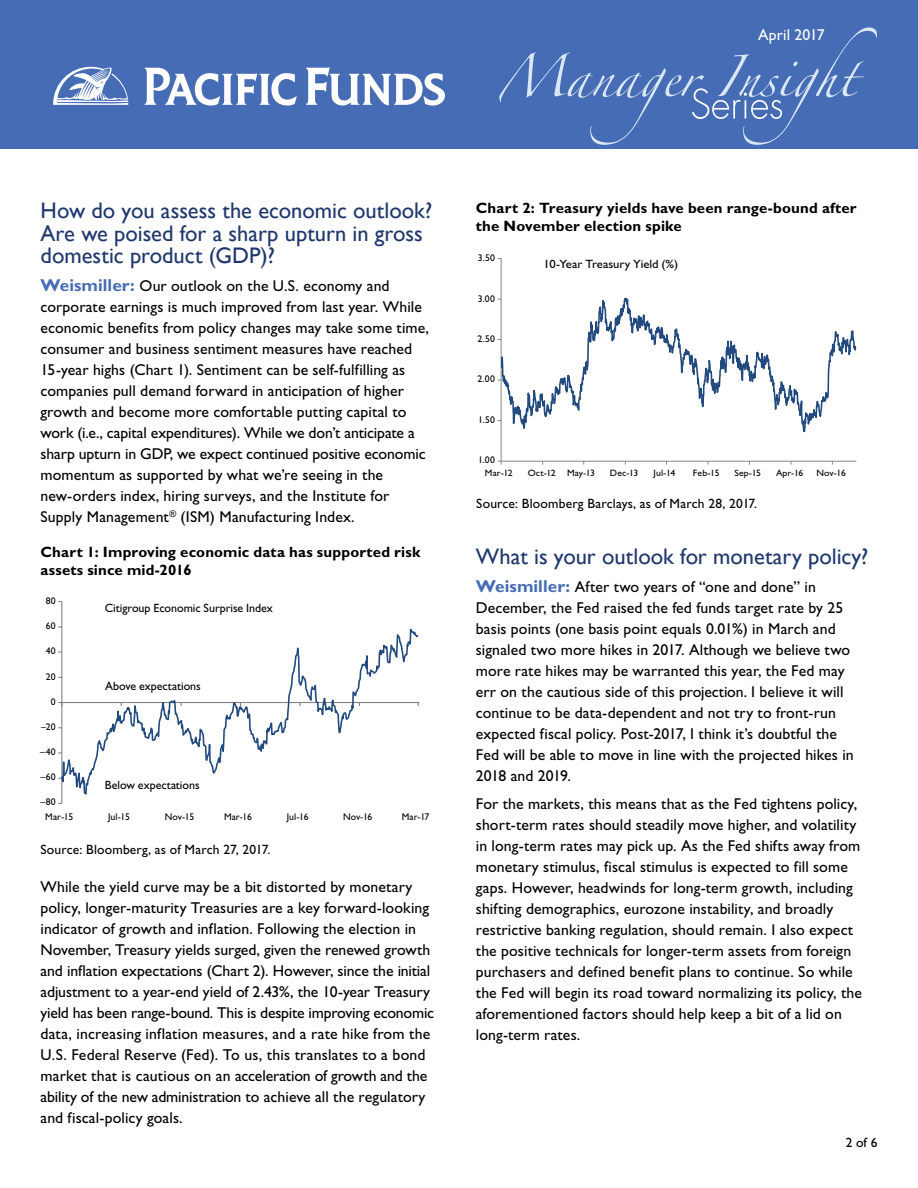
<style>
.page{position:relative;width:918px;height:1188px;background:#fff}
.page>*{position:absolute;margin:0;border:0;box-sizing:border-box;transform-origin:0 0}
.Subhead{font:22.5px/22.5px "Gill Sans";color:#1f376c}
.Text{font:15.75px/21px "Gill Sans Std";letter-spacing:.005em;color:#000}
.t1{font:15.75px "Gill Sans Std";letter-spacing:.005em;color:#fff}
.Chart_Headers{font:700 15px/18px "Gill Sans Std";letter-spacing:.01em;color:#000}
.Disclosure{font:13.5px "Gill Sans Std";letter-spacing:.01em;color:#000}
.t2{font:12px "Gill Sans Std";letter-spacing:-.005em;color:#010101}
.t3{font:12px "Gill Sans Std";letter-spacing:-.005em;color:#010101;scale:1.06 1}
.t4{font:9.75px/14.4px "Gill Sans Std";letter-spacing:.005em;color:#010101}
.t5{font:9.3px "Gill Sans Std";color:#010101;scale:1.06 1}
.s1{font-weight:700;font-size:17.25px;color:#456cb4}
</style>
<div class="page">
<div style="left:0;top:0;width:918px;height:149px;background:#456cb4"></div>
<svg style="left:499px;top:27px;width:378px;height:118px"></svg>
<svg style="left:53px;top:67px;width:75px;height:38px"></svg>
<svg style="left:145px;top:68px;width:152px;height:38px"></svg>
<svg style="left:306px;top:67px;width:139px;height:39px"></svg>
<hr style="left:61px;top:602px;width:1px;height:201px;background:#808080">
<svg style="left:58px;top:613px;width:362px;height:191px"></svg>
<svg style="left:498px;top:258px;width:359px;height:207px"></svg>
<p class="t1" style="left:758px;top:26px;width:68px">April 2017</p>
<p class="Subhead" style="left:40px;top:199px;width:393px">How do you assess the economic outlook?<br>Are we poised for a sharp upturn in gross domestic product (GDP)?</p>
<p class="Text" style="left:40px;top:275px;width:390px"><span class="s1">Weismiller:</span> Our outlook on the U.S. economy and corporate earnings is much improved from last year. While economic benefits from policy changes may take some time, consumer and business sentiment measures have reached 15-year highs (Chart 1). Sentiment can be self-fulfilling as companies pull demand forward in anticipation of higher growth and become more comfortable putting capital to work (i.e., capital expenditures). While we don’t anticipate a sharp upturn in GDP, we expect continued positive economic momentum as supported by what we’re seeing in the new-orders index, hiring surveys, and the Institute for Supply Management<sup>®</sup> (ISM) Manufacturing Index.</p>
<p class="Chart_Headers" style="left:40px;top:543px;width:381px">Chart 1: Improving economic data has supported risk assets since mid-2016</p>
<p class="t4" style="left:46px;top:594px;width:12px">80</p>
<p class="t4" style="left:46px;top:619px;width:11px">60</p>
<p class="t4" style="left:46px;top:644px;width:11px">40</p>
<p class="t4" style="left:46px;top:669px;width:11px">20</p>
<p class="t4" style="left:51px;top:694px;width:6px">0</p>
<p class="t4" style="left:41px;top:719px;width:16px">–20</p>
<p class="t4" style="left:40px;top:745px;width:17px">–40</p>
<p class="t4" style="left:40px;top:770px;width:17px">–60</p>
<p class="t4" style="left:45px;top:795px;width:29px;text-indent:-5px">–80<br>Mar-15</p>
<p class="t2" style="left:105px;top:601px;width:170px">Citigroup Economic Surprise Index</p>
<p class="t2" style="left:105px;top:680px;width:97px">Above expectations</p>
<p class="t2" style="left:105px;top:778px;width:96px">Below expectations</p>
<p class="t4" style="left:108px;top:809px;width:23px">Jul-15</p>
<p class="t4" style="left:165px;top:809px;width:31px">Nov-15</p>
<p class="t4" style="left:224px;top:809px;width:29px">Mar-16</p>
<p class="t4" style="left:287px;top:809px;width:23px">Jul-16</p>
<p class="t4" style="left:343px;top:809px;width:31px">Nov-16</p>
<p class="t4" style="left:402px;top:809px;width:29px">Mar-17</p>
<p class="Disclosure" style="left:40px;top:841px;width:232px">Source: Bloomberg, as of March 27, 2017.</p>
<p class="Text" style="left:40px;top:877px;width:395px">While the yield curve may be a bit distorted by monetary policy, longer-maturity Treasuries are a key forward-looking indicator of growth and inflation. Following the election in November, Treasury yields surged, given the renewed growth and inflation expectations (Chart 2). However, since the initial adjustment to a year-end yield of 2.43%, the 10-year Treasury yield has been range-bound. This is despite improving economic data, increasing inflation measures, and a rate hike from the U.S. Federal Reserve (Fed). To us, this translates to a bond market that is cautious on an acceleration of growth and the ability of the new administration to achieve all the regulatory and fiscal-policy goals.</p>
<p class="Chart_Headers" style="left:476px;top:199px;width:382px">Chart 2: Treasury yields have been range-bound after the November election spike</p>
<p class="t4" style="left:478px;top:251px;width:19px">3.50</p>
<p class="t4" style="left:478px;top:291px;width:19px">3.00</p>
<p class="t4" style="left:478px;top:332px;width:19px">2.50</p>
<p class="t4" style="left:477px;top:372px;width:19px">2.00</p>
<p class="t4" style="left:478px;top:412px;width:18px">1.50</p>
<p class="t4" style="left:478px;top:453px;width:18px">1.00</p>
<p class="t5" style="left:485px;top:468px;width:28px">Mar-12</p>
<p class="t5" style="left:528px;top:468px;width:65px">Oct-12 May-13</p>
<p class="t5" style="left:610px;top:468px;width:28px">Dec-13</p>
<p class="t5" style="left:654px;top:468px;width:22px">Jul-14</p>
<p class="t5" style="left:693px;top:468px;width:27px">Feb-15</p>
<p class="t5" style="left:735px;top:468px;width:27px">Sep-15</p>
<p class="t5" style="left:776px;top:468px;width:27px">Apr-16</p>
<p class="t5" style="left:817px;top:468px;width:29px">Nov-16</p>
<p class="t3" style="left:544px;top:258px;width:128px">10-Year Treasury Yield (%)</p>
<p class="Disclosure" style="left:476px;top:496px;width:283px">Source: Bloomberg Barclays, as of March 28, 2017.</p>
<p class="Subhead" style="left:476px;top:545px;width:394px">What is your outlook for monetary policy?</p>
<p class="Text" style="left:476px;top:576px;width:379px"><span class="s1">Weismiller:</span> After two years of “one and done” in December, the Fed raised the fed funds target rate by 25 basis points (one basis point equals 0.01%) in March and signaled two more hikes in 2017. Although we believe two more rate hikes may be warranted this year, the Fed may err on the cautious side of this projection. I believe it will continue to be data-dependent and not try to front-run expected fiscal policy. Post-2017, I think it’s doubtful the Fed will be able to move in line with the projected hikes in 2018 and 2019.</p>
<p class="Text" style="left:476px;top:793px;width:388px">For the markets, this means that as the Fed tightens policy, short-term rates should steadily move higher, and volatility in long-term rates may pick up. As the Fed shifts away from monetary stimulus, fiscal stimulus is expected to fill some gaps. However, headwinds for long-term growth, including shifting demographics, eurozone instability, and broadly restrictive banking regulation, should remain. I also expect the positive technicals for longer-term assets from foreign purchasers and defined benefit plans to continue. So while the Fed will begin its road toward normalizing its policy, the aforementioned factors should help keep a bit of a lid on long-term rates.</p>
<p class="Disclosure" style="left:846px;top:1135px;width:33px">2 of 6</p>
</div>
